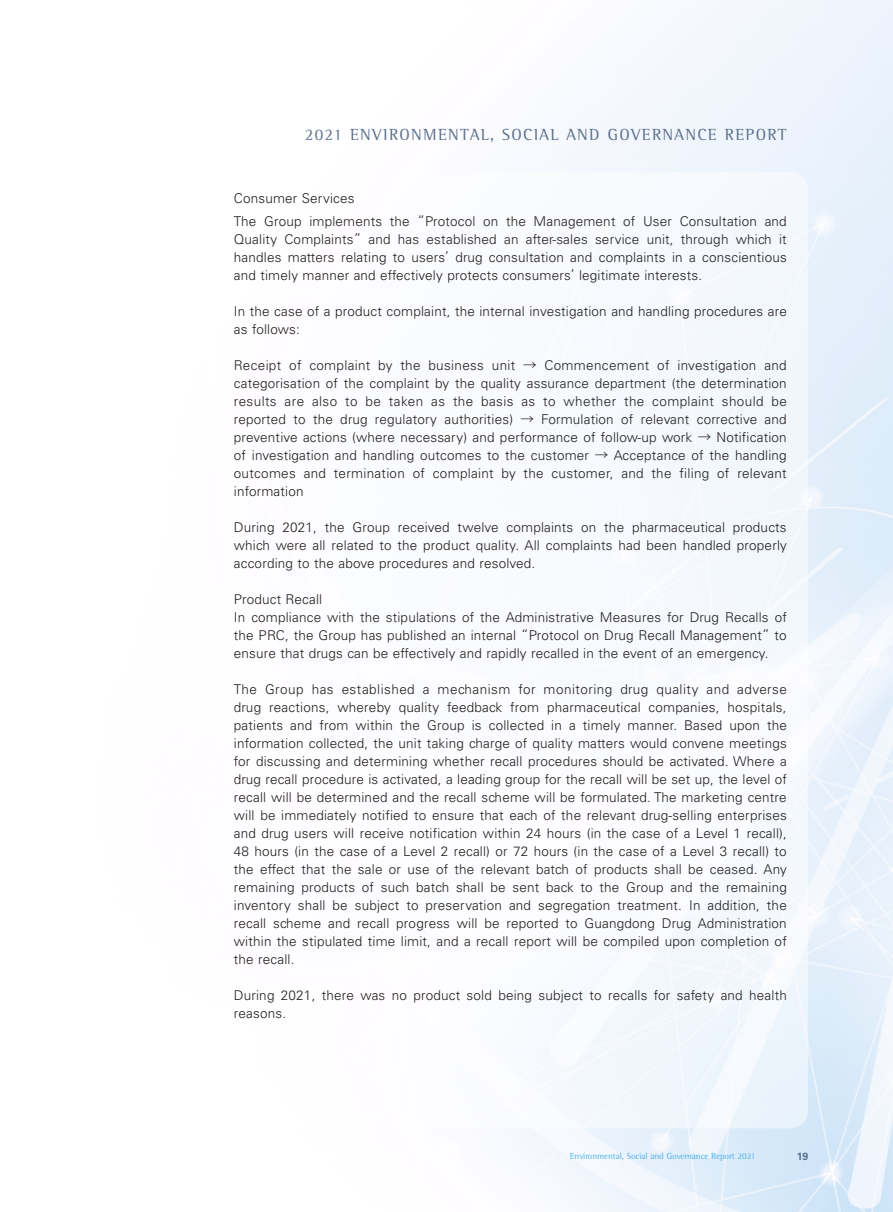
<style>
.page{position:relative;width:893px;height:1212px;background:#fff}
.page>*{position:absolute;margin:0;border:0;box-sizing:border-box;transform-origin:0 0}
.t1{font:16.5px "Rotis Semi Serif Std";letter-spacing:.08em;color:#5c718d}
.Body_Text{font:300 13.5px/18px "Univers LT Std";letter-spacing:.015em;color:#231f20;text-align:justify}
.Heading_4{font:300 13.5px "Univers LT Std";letter-spacing:.015em;color:#231f20}
.t2{font:700 10.5px "Univers LT Std";color:#5c718d}
.t3{font:9px "Rotis Semi Serif Std";letter-spacing:-.01em;color:#4db2e7}
.s1{font-family:"Source Han Sans TC"}
</style>
<div class="page">
<img style="left:514px;top:0;width:379px;height:1212px">
<svg style="left:514px;top:171px;width:294px;height:957px"></svg>
<p class="t1" style="left:305px;top:125px;width:484px">2021 ENVIRONMENTAL, SOCIAL AND GOVERNANCE REPORT</p>
<p class="Heading_4" style="left:234px;top:190px;width:122px">Consumer Services</p>
<p class="Body_Text" style="left:234px;top:212px;width:554px">The Group implements the “Protocol on the Management of User Consultation and Quality Complaints” and has established an after-sales service unit, through which it handles matters relating to users’ drug consultation and complaints in a conscientious and timely manner and effectively protects consumers’ legitimate interests.</p>
<p class="Body_Text" style="left:234px;top:302px;width:554px">In the case of a product complaint, the internal investigation and handling procedures are as follows:</p>
<p class="Body_Text" style="left:234px;top:356px;width:555px">Receipt of complaint by the business unit <span class="s1">→</span> Commencement of investigation and categorisation of the complaint by the quality assurance department (the determination results are also to be taken as the basis as to whether the complaint should be reported to the drug regulatory authorities) <span class="s1">→</span> Formulation of relevant corrective and preventive actions (where necessary) and performance of follow-up work <span class="s1">→</span> Notification of investigation and handling outcomes to the customer <span class="s1">→</span> Acceptance of the handling outcomes and termination of complaint by the customer, and the filing of relevant information</p>
<p class="Body_Text" style="left:234px;top:518px;width:554px">During 2021, the Group received twelve complaints on the pharmaceutical products which were all related to the product quality. All complaints had been handled properly according to the above procedures and resolved.</p>
<p class="Body_Text" style="left:234px;top:590px;width:90px">Product Recall</p>
<p class="Body_Text" style="left:234px;top:608px;width:554px">In compliance with the stipulations of the Administrative Measures for Drug Recalls of the PRC, the Group has published an internal “Protocol on Drug Recall Management” to ensure that drugs can be effectively and rapidly recalled in the event of an emergency.</p>
<p class="Body_Text" style="left:234px;top:680px;width:555px">The Group has established a mechanism for monitoring drug quality and adverse drug reactions, whereby quality feedback from pharmaceutical companies, hospitals, patients and from within the Group is collected in a timely manner. Based upon the information collected, the unit taking charge of quality matters would convene meetings for discussing and determining whether recall procedures should be activated. Where a drug recall procedure is activated, a leading group for the recall will be set up, the level of recall will be determined and the recall scheme will be formulated. The marketing centre will be immediately notified to ensure that each of the relevant drug-selling enterprises and drug users will receive notification within 24 hours (in the case of a Level 1 recall), 48 hours (in the case of a Level 2 recall) or 72 hours (in the case of a Level 3 recall) to the effect that the sale or use of the relevant batch of products shall be ceased. Any remaining products of such batch shall be sent back to the Group and the remaining inventory shall be subject to preservation and segregation treatment. In addition, the recall scheme and recall progress will be reported to Guangdong Drug Administration within the stipulated time limit, and a recall report will be compiled upon completion of the recall.</p>
<p class="Body_Text" style="left:234px;top:986px;width:554px">During 2021, there was no product sold being subject to recalls for safety and health reasons.</p>
<p class="t3" style="left:570px;top:1151px;width:187px">Environmental, Social and Governance Report 2021</p>
<p class="t2" style="left:797px;top:1150px;width:13px">19</p>
</div>
